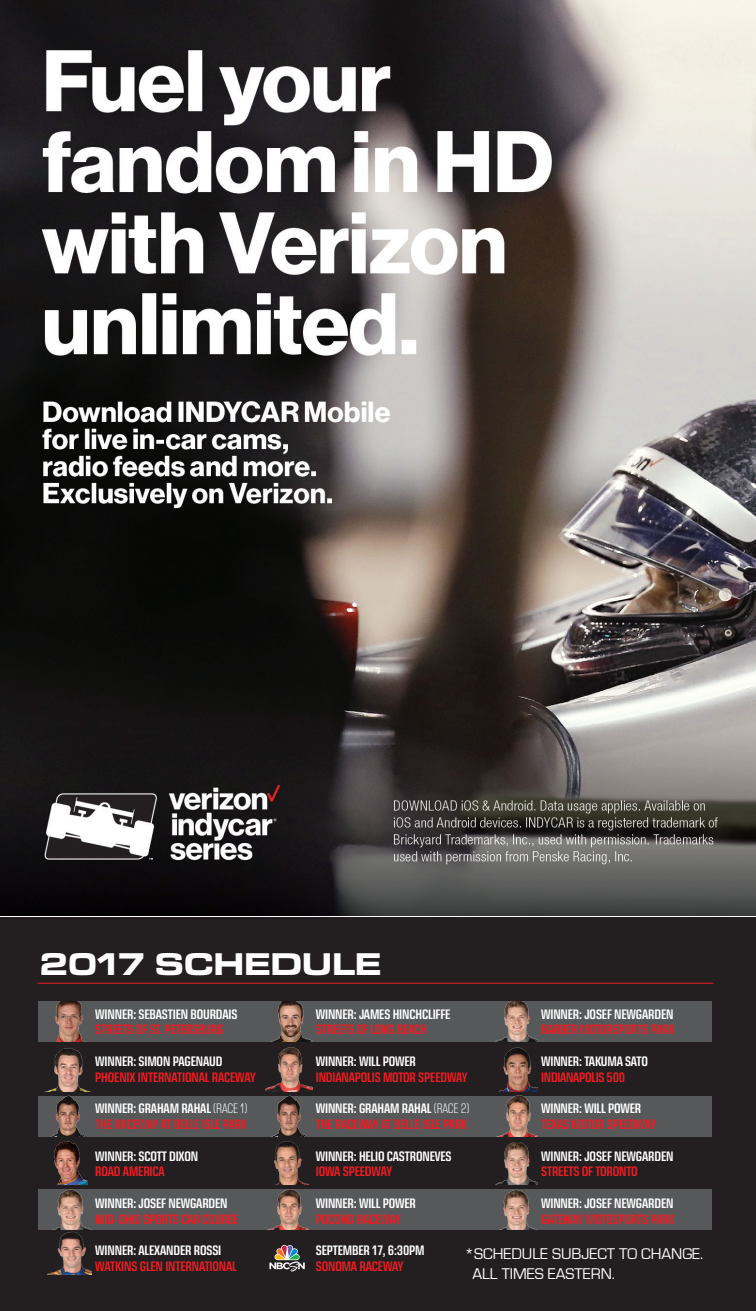
<style>
.page{position:relative;width:756px;height:1311px;background:#fff}
.page>*{position:absolute;margin:0;border:0;box-sizing:border-box;transform-origin:0 0}
.t1{font:700 expanded 32px "Eurostile Next LT Pro";letter-spacing:-.01em;color:#fff}
.t2{font:16px "Eurostile";color:#fff}
.t3{font:600 condensed 14px "Eurostile Next LT Pro";letter-spacing:-.01em;color:#fff}
.t4{font:600 condensed 14px "Eurostile Next LT Pro";letter-spacing:-.01em;color:#ee1d23}
.s1{font-weight:300}
</style>
<div class="page">
<div style="left:0;top:917px;width:756px;height:393px;background:#231f20"></div>
<img style="left:0;top:0;width:756px;height:915px">
<hr style="left:38px;top:982px;width:675px;height:1px;background:#ee1d23">
<div style="left:38px;top:1001px;width:674px;height:40px;background:#57585a"></div>
<div style="left:38px;top:1095px;width:674px;height:41px;background:#57585a"></div>
<div style="left:38px;top:1189px;width:674px;height:40px;background:#57585a"></div>
<svg style="left:269px;top:1245px;width:36px;height:26px"></svg>
<img style="left:55px;top:1001px;width:28px;height:40px">
<img style="left:273px;top:1001px;width:40px;height:40px">
<img style="left:496px;top:1001px;width:42px;height:40px">
<img style="left:48px;top:1048px;width:41px;height:43px">
<img style="left:265px;top:1047px;width:48px;height:44px">
<img style="left:499px;top:1047px;width:39px;height:44px">
<img style="left:51px;top:1095px;width:35px;height:41px">
<img style="left:271px;top:1095px;width:35px;height:41px">
<img style="left:54px;top:1141px;width:34px;height:43px">
<img style="left:274px;top:1141px;width:34px;height:43px">
<img style="left:496px;top:1142px;width:42px;height:42px">
<img style="left:57px;top:1189px;width:28px;height:38px">
<img style="left:502px;top:1189px;width:33px;height:40px">
<img style="left:497px;top:1095px;width:41px;height:41px">
<img style="left:270px;top:1189px;width:39px;height:40px">
<img style="left:48px;top:1227px;width:43px;height:47px">
<p class="t1" style="left:40px;top:946px;width:343px">2017 SCHEDULE</p>
<p class="t3" style="left:95px;top:1006px;width:144px">WINNER: SEBASTIEN BOURDAIS</p>
<p class="t4" style="left:95px;top:1021px;width:130px">STREETS OF ST. PETERSBURG</p>
<p class="t3" style="left:95px;top:1053px;width:129px">WINNER: SIMON PAGENAUD</p>
<p class="t4" style="left:95px;top:1069px;width:162px">PHOENIX INTERNATIONAL RACEWAY</p>
<p class="t3" style="left:95px;top:1100px;width:154px">WINNER: GRAHAM RAHAL <span class="s1">(RACE 1)</span></p>
<p class="t4" style="left:95px;top:1116px;width:153px">THE RACEWAY AT BELLE ISLE PARK</p>
<p class="t3" style="left:95px;top:1147px;width:104px">WINNER: SCOTT DIXON</p>
<p class="t4" style="left:95px;top:1163px;width:71px">ROAD AMERICA</p>
<p class="t3" style="left:95px;top:1195px;width:134px">WINNER: JOSEF NEWGARDEN</p>
<p class="t4" style="left:95px;top:1211px;width:145px">MID-OHIO SPORTS CAR COURSE</p>
<p class="t3" style="left:95px;top:1242px;width:128px">WINNER: ALEXANDER ROSSI</p>
<p class="t4" style="left:95px;top:1258px;width:143px">WATKINS GLEN INTERNATIONAL</p>
<p class="t3" style="left:316px;top:1006px;width:136px">WINNER: JAMES HINCHCLIFFE</p>
<p class="t4" style="left:316px;top:1021px;width:113px">STREETS OF LONG BEACH</p>
<p class="t3" style="left:316px;top:1053px;width:102px">WINNER: WILL POWER</p>
<p class="t4" style="left:316px;top:1069px;width:153px">INDIANAPOLIS MOTOR SPEEDWAY</p>
<p class="t3" style="left:316px;top:1100px;width:155px">WINNER: GRAHAM RAHAL <span class="s1">(RACE 2)</span></p>
<p class="t4" style="left:316px;top:1116px;width:153px">THE RACEWAY AT BELLE ISLE PARK</p>
<p class="t3" style="left:316px;top:1147px;width:137px">WINNER: HELIO CASTRONEVES</p>
<p class="t4" style="left:316px;top:1163px;width:78px">IOWA SPEEDWAY</p>
<p class="t3" style="left:316px;top:1195px;width:102px">WINNER: WILL POWER</p>
<p class="t4" style="left:316px;top:1211px;width:86px">POCONO RACEWAY</p>
<p class="t3" style="left:316px;top:1242px;width:110px">SEPTEMBER 17, 6:30PM</p>
<p class="t4" style="left:316px;top:1258px;width:89px">SONOMA RACEWAY</p>
<p class="t3" style="left:541px;top:1006px;width:134px">WINNER: JOSEF NEWGARDEN</p>
<p class="t4" style="left:541px;top:1021px;width:135px">BARBER MOTORSPORTS PARK</p>
<p class="t3" style="left:541px;top:1053px;width:108px">WINNER: TAKUMA SATO</p>
<p class="t4" style="left:541px;top:1069px;width:85px">INDIANAPOLIS 500</p>
<p class="t3" style="left:541px;top:1100px;width:102px">WINNER: WILL POWER</p>
<p class="t4" style="left:541px;top:1116px;width:116px">TEXAS MOTOR SPEEDWAY</p>
<p class="t3" style="left:541px;top:1147px;width:134px">WINNER: JOSEF NEWGARDEN</p>
<p class="t4" style="left:541px;top:1163px;width:98px">STREETS OF TORONTO</p>
<p class="t3" style="left:541px;top:1195px;width:134px">WINNER: JOSEF NEWGARDEN</p>
<p class="t4" style="left:541px;top:1211px;width:135px">GATEWAY MOTOSPORTS PARK</p>
<p class="t2" style="left:464px;top:1245px;width:240px">*SCHEDULE SUBJECT TO CHANGE.</p>
<p class="t2" style="left:472px;top:1264px;width:144px">ALL TIMES EASTERN.</p>
</div>
